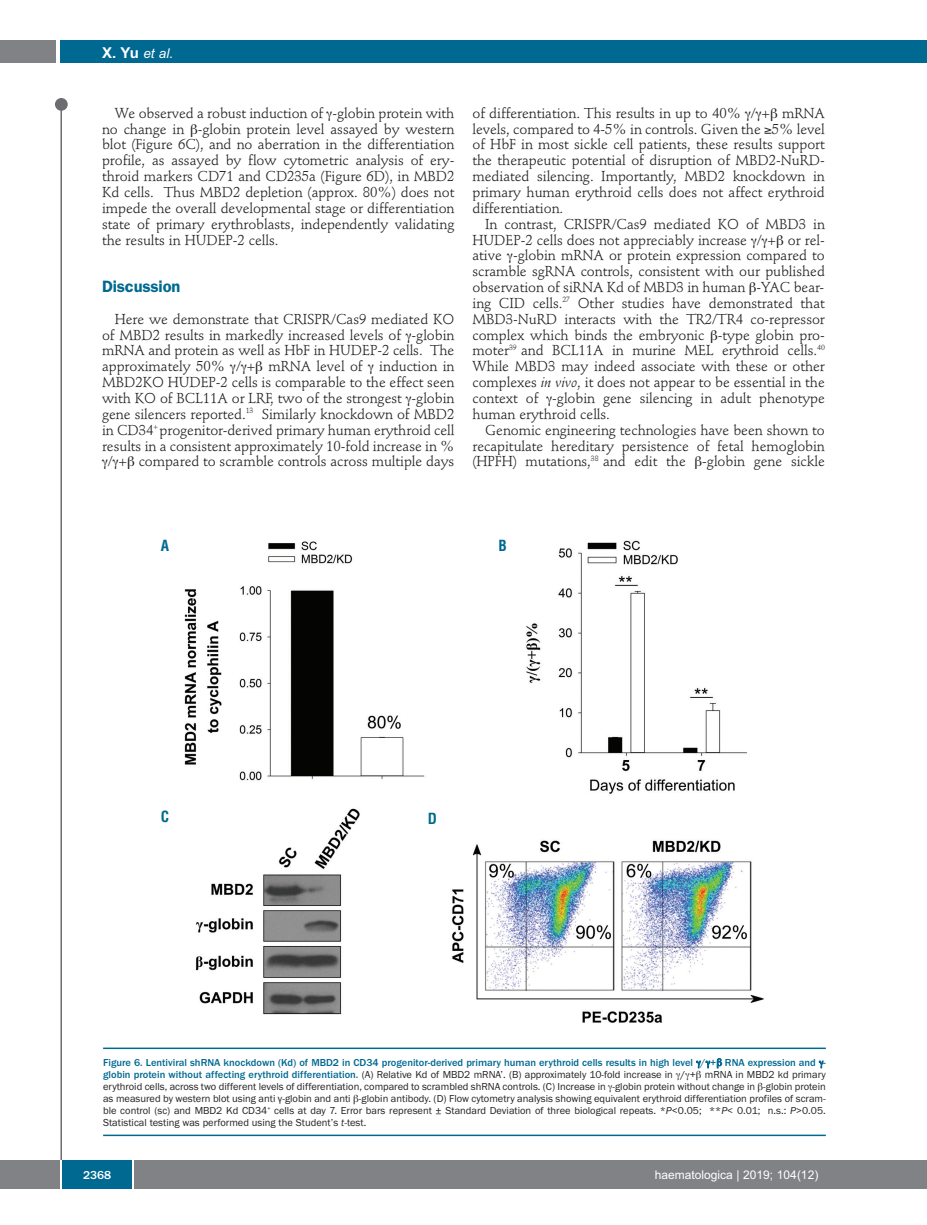
<style>
.page{position:relative;width:927px;height:1225px;background:#fff}
.page>*{position:absolute;margin:0;border:0;box-sizing:border-box;transform-origin:0 0}
.t1{font:600 16.5px "Franklin Gothic";letter-spacing:-.01em;color:#006991}
.t2{font:700 condensed 15px "Helvetica";color:#006991}
.t3{font:14.25px/15.9px "Stempel Schneidler";letter-spacing:-.005em;color:#231f20;text-align:justify}
.t4{font:italic 13.5px "Arial";color:#fff}
.t5{font:12px "Arial";color:#fff}
.t6{font:500 12px "Franklin Gothic";color:#fff}
.t7{font:10.5px/12px "Franklin Gothic";color:#231f20;text-align:justify}
.s1{font-weight:700;font-style:normal;font-size:15px}
.s2{font-style:italic}
.s3{font-weight:500;color:#006991}
</style>
<div class="page">
<div style="left:911px;top:40px;width:16px;height:22px;background:#006991"></div>
<div style="left:910px;top:1160px;width:17px;height:28px;background:#808285"></div>
<div style="left:55px;top:98px;width:13px;height:13px;background:#6c6d70;border-radius:50%"></div>
<hr style="left:60px;top:101px;width:2px;height:1061px;background:#6c6d70">
<div style="left:60px;top:40px;width:852px;height:22px;background:#006991"></div>
<div style="left:0;top:40px;width:56px;height:22px;background:#808285"></div>
<div style="left:0;top:1160px;width:911px;height:28px;background:#808285"></div>
<div style="left:62px;top:1160px;width:71px;height:28px;background:#006991"></div>
<hr style="left:60px;top:1160px;width:2px;height:28px;background:#fff">
<svg style="left:133px;top:1160px;width:1px;height:28px"></svg>
<img style="left:184px;top:540px;width:580px;height:483px">
<hr style="left:103px;top:1047px;width:723px;height:2px;background:#006991">
<hr style="left:103px;top:1134px;width:723px;height:2px;background:#006991">
<p class="t4" style="left:102px;top:45px;width:73px"><span class="s1">X. Yu</span> et al.</p>
<p class="t3" style="left:102px;top:106px;width:354px;text-indent:13px">We observed a robust induction of -globin protein with no change in -globin protein level assayed by western blot (Figure 6C), and no aberration in the differentiation profile, as assayed by flow cytometric analysis of ery&shy;throid markers CD71 and CD235a (Figure 6D), in MBD2<br>Kd cells. Thus MBD2 depletion (approx. 80%) does not impede the overall developmental stage or differentiation state of primary erythroblasts, independently validating the results in HUDEP-2 cells.</p>
<p class="t1" style="left:102px;top:281px;width:80px">Discussion</p>
<p class="t3" style="left:102px;top:312px;width:354px;text-align:right">Here we demonstrate that CRISPR/Cas9 mediated KO of MBD2 results in markedly increased levels of -globin mRNA and protein as well as HbF in HUDEP-2 cells. The approximately 50% / + mRNA level of induction in MBD2KO HUDEP-2 cells is comparable to the effect seen with KO of BCL11A or LRF, two of the strongest -globin gene silencers reported.<sup>13</sup> Similarly knockdown of MBD2 in CD34<sup>+</sup> progenitor-derived primary human erythroid cell results in a consistent approximately 10-fold increase in % / + compared to scramble controls across multiple days</p>
<p class="t3" style="left:472px;top:106px;width:354px">of differentiation. This results in up to 40% / + mRNA levels, compared to 4-5% in controls. Given the ≥5% level of HbF in most sickle cell patients, these results support the therapeutic potential of disruption of MBD2-NuRD&shy;mediated silencing. Importantly, MBD2 knockdown in primary human erythroid cells does not affect erythroid differentiation.</p>
<p class="t3" style="left:472px;top:217px;width:354px;text-indent:13px">In contrast, CRISPR/Cas9 mediated KO of MBD3 in HUDEP-2 cells does not appreciably increase / + or rel&shy;ative -globin mRNA or protein expression compared to scramble sgRNA controls, consistent with our published observation of siRNA Kd of MBD3 in human -YAC bear&shy;ing CID cells.<sup>27</sup> Other studies have demonstrated that MBD3-NuRD interacts with the TR2/TR4 co-repressor complex which binds the embryonic -type globin pro&shy;moter<sup>39</sup> and BCL11A in murine MEL erythroid cells.<sup>40<br></sup>While MBD3 may indeed associate with these or other complexes <span class="s2">in vivo</span>, it does not appear to be essential in the context of -globin gene silencing in adult phenotype human erythroid cells.</p>
<p class="t3" style="left:472px;top:423px;width:354px;text-indent:13px">Genomic engineering technologies have been shown to recapitulate hereditary persistence of fetal hemoglobin (HPFH) mutations,<sup>38</sup> and edit the -globin gene sickle</p>
<p class="t2" style="left:161px;top:537px;width:10px">A</p>
<p class="t2" style="left:499px;top:537px;width:10px">B</p>
<p class="t2" style="left:161px;top:808px;width:10px">C</p>
<p class="t2" style="left:428px;top:809px;width:11px">D</p>
<p class="t7" style="left:103px;top:1056px;width:724px"><span class="s3">Figure 6. Lentiviral shRNA knockdown (Kd) of MBD2 in CD34 progenitor-derived primary human erythroid cells results in high level / + RNA expression and - globin protein without affecting erythroid differentiation.</span> (A) Relative Kd of MBD2 mRNA’. (B) approximately 10-fold increase in / + mRNA in MBD2 kd primary erythroid cells, across two different levels of differentiation, compared to scrambled shRNA controls. (C) Increase in -globin protein without change in -globin protein as measured by western blot using anti γ-globin and anti -globin antibody. (D) Flow cytometry analysis showing equivalent erythroid differentiation profiles of scram&shy;ble control (sc) and MBD2 Kd CD34<sup>+</sup> cells at day 7. Error bars represent ± Standard Deviation of three biological repeats. *<span class="s2">P</span>&lt;0.05; **<span class="s2">P</span>&lt; 0.01; n.s.: <span class="s2">P</span>&gt;0.05.<br>Statistical testing was performed using the Student’s <span class="s2">t</span>-test.</p>
<p class="t6" style="left:83px;top:1167px;width:30px">2368</p>
<p class="t5" style="left:655px;top:1167px;width:165px">haematologica | 2019; 104(12)</p>
</div>
